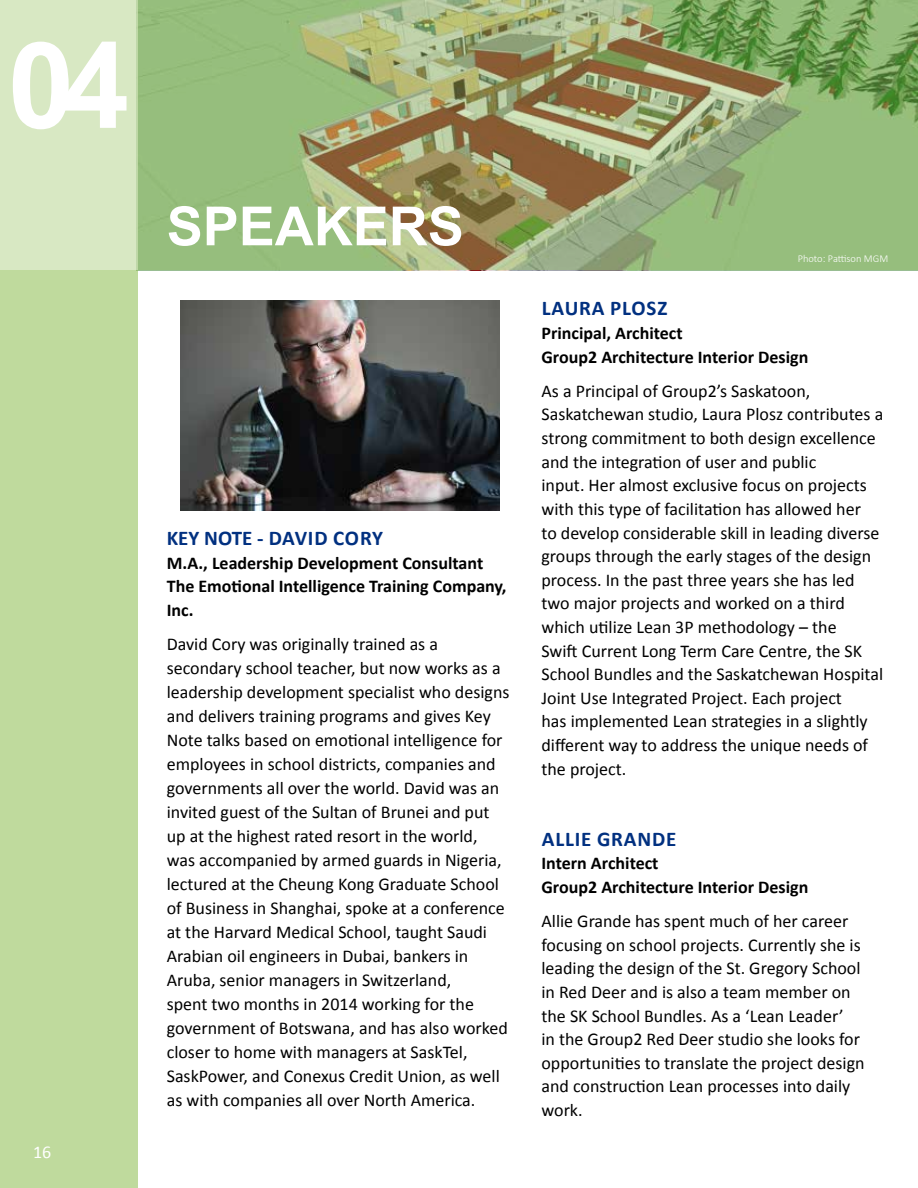
<style>
.page{position:relative;width:918px;height:1188px;background:#fff}
.page>*{position:absolute;margin:0;border:0;box-sizing:border-box;transform-origin:0 0}
.t1{font:700 120px "Arial";color:#fff}
.t2{font:700 54px "Arial";color:#fff}
.t3{font:700 21px "Calibri";letter-spacing:.04em;color:#013080}
.t4{font:700 21px "Calibri";letter-spacing:.01em;color:#013080}
.t5{font:18px/23.5px "Calibri";color:#000}
.t6{font:700 18px/23.5px "Calibri";color:#000}
.t7{font:18px "Calibri";color:#fff}
.t8{font:300 10.5px "Calibri";color:#fff}
</style>
<div class="page">
<img style="left:137px;top:0;width:781px;height:270px">
<div style="left:0;top:0;width:137px;height:1188px;background:#bfda9d"></div>
<img style="left:180px;top:300px;width:319px;height:211px">
<div style="left:0;top:0;width:137px;height:270px;background:#d8e8c3"></div>
<h1 class="t1" style="left:8px;top:6px;width:123px">04</h1>
<p class="t7" style="left:33px;top:1140px;width:20px">16</p>
<h2 class="t2" style="left:167px;top:190px;width:299px">SPEAKERS</h2>
<p class="t4" style="left:167px;top:525px;width:218px">KEY NOTE - DAVID CORY</p>
<p class="t6" style="left:167px;top:551px;width:341px">M.A., Leadership Development Consultant<br>The Emotional Intelligence Training Company,<br>Inc.</p>
<p class="t5" style="left:167px;top:632px;width:344px;line-height:24px">David Cory was originally trained as a secondary school teacher, but now works as a leadership development specialist who designs and delivers training programs and gives Key Note talks based on emotional intelligence for employees in school districts, companies and governments all over the world. David was an invited guest of the Sultan of Brunei and put up at the highest rated resort in the world, was accompanied by armed guards in Nigeria, lectured at the Cheung Kong Graduate School of Business in Shanghai, spoke at a conference at the Harvard Medical School, taught Saudi Arabian oil engineers in Dubai, bankers in Aruba, senior managers in Switzerland,<br>spent two months in 2014 working for the government of Botswana, and has also worked closer to home with managers at SaskTel, SaskPower, and Conexus Credit Union, as well as with companies all over North America.</p>
<p class="t8" style="left:798px;top:252px;width:92px">Photo: Pattison MGM</p>
<p class="t3" style="left:542px;top:295px;width:127px">LAURA PLOSZ</p>
<p class="t6" style="left:542px;top:321px;width:268px">Principal, Architect<br>Group2 Architecture Interior Design</p>
<p class="t5" style="left:542px;top:379px;width:343px">As a Principal of Group2’s Saskatoon, Saskatchewan studio, Laura Plosz contributes a strong commitment to both design excellence and the integration of user and public<br>input. Her almost exclusive focus on projects with this type of facilitation has allowed her<br>to develop considerable skill in leading diverse groups through the early stages of the design process. In the past three years she has led two major projects and worked on a third which utilize Lean 3P methodology – the<br>Swift Current Long Term Care Centre, the SK School Bundles and the Saskatchewan Hospital Joint Use Integrated Project. Each project<br>has implemented Lean strategies in a slightly different way to address the unique needs of the project.</p>
<p class="t3" style="left:542px;top:825px;width:136px">ALLIE GRANDE</p>
<p class="t6" style="left:542px;top:852px;width:268px">Intern Architect<br>Group2 Architecture Interior Design</p>
<p class="t5" style="left:542px;top:909px;width:325px">Allie Grande has spent much of her career focusing on school projects. Currently she is leading the design of the St. Gregory School in Red Deer and is also a team member on the SK School Bundles. As a ‘Lean Leader’<br>in the Group2 Red Deer studio she looks for opportunities to translate the project design and construction Lean processes into daily work.</p>
</div>
